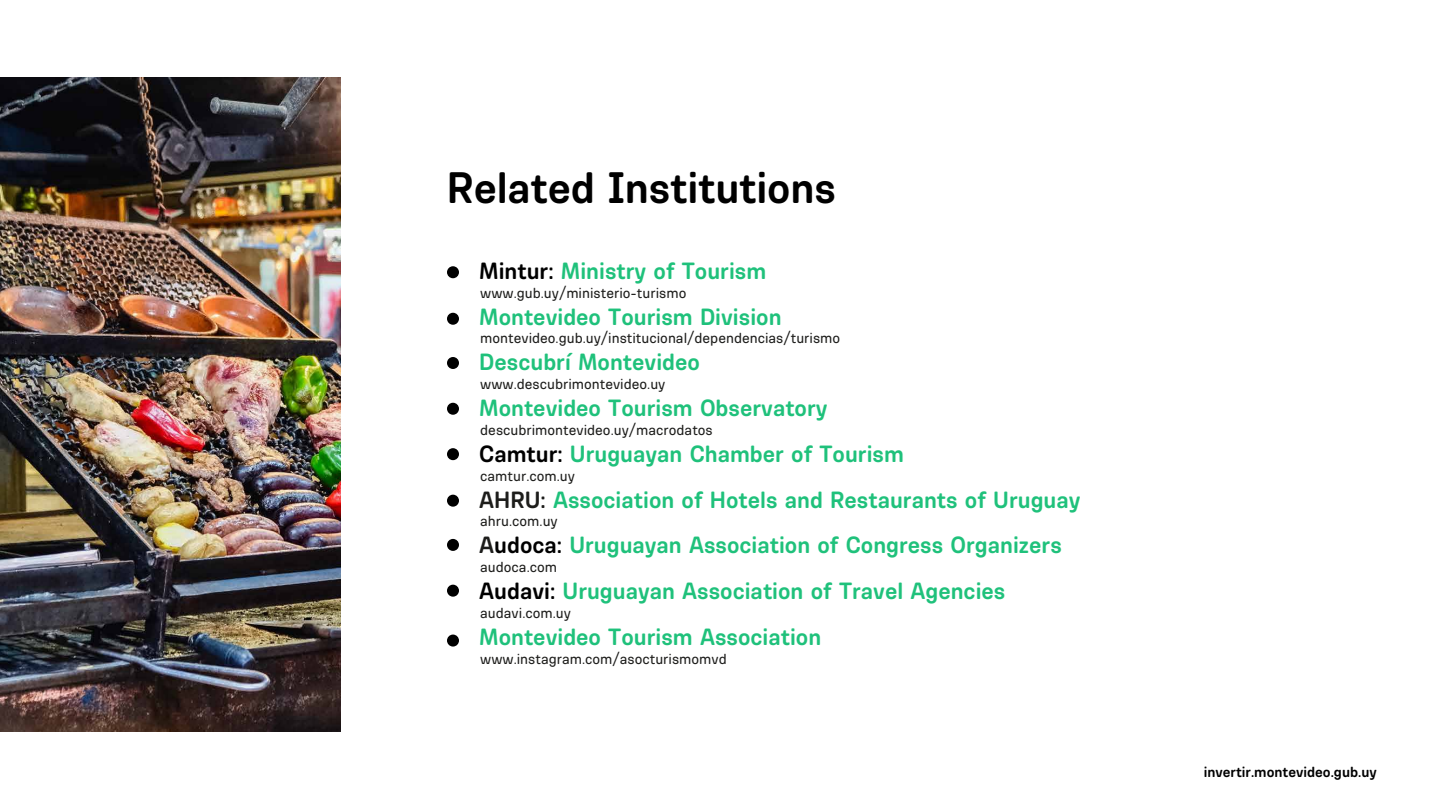
<style>
.page{position:relative;width:1440px;height:810px;background:#fff}
.page>*{position:absolute;margin:0;border:0;box-sizing:border-box;transform-origin:0 0}
.t1{font:700 45px "Ciudadana";letter-spacing:-.005em;color:#000}
.t2{font:700 24px/45.8px "Ciudadana";color:#1fc17b}
.t3{font:15px "Ciudadana";color:#1d1d1b}
.t4{font:700 15px "Ciudadana";color:#000}
.s1{color:#000}
.s2{color:#1d1d1b}
</style>
<div class="page">
<img style="left:0;top:77px;width:340px;height:655px">
<div style="left:447px;top:266px;width:12px;height:12px;background:#000;border-radius:50%"></div>
<div style="left:447px;top:313px;width:12px;height:12px;background:#000;border-radius:50%"></div>
<div style="left:447px;top:357px;width:12px;height:12px;background:#000;border-radius:50%"></div>
<div style="left:447px;top:403px;width:12px;height:12px;background:#000;border-radius:50%"></div>
<div style="left:447px;top:448px;width:12px;height:12px;background:#000;border-radius:50%"></div>
<div style="left:447px;top:495px;width:12px;height:12px;background:#000;border-radius:50%"></div>
<div style="left:447px;top:539px;width:12px;height:12px;background:#000;border-radius:50%"></div>
<div style="left:447px;top:585px;width:12px;height:12px;background:#000;border-radius:50%"></div>
<div style="left:447px;top:635px;width:12px;height:12px;background:#000;border-radius:50%"></div>
<h1 class="t1" style="left:447px;top:160px;width:390px">Related Institutions</h1>
<p class="t2" style="left:479px;top:247px;width:603px"><span class="s1">Mintur:</span> Ministry of Tourism<br>Montevideo Tourism Division<br>Descubrí Montevideo<br>Montevideo Tourism Observatory<br><span class="s1">Camtur:</span> Uruguayan Chamber of Tourism<br><span class="s2">AHRU:</span> Association of Hotels and Restaurants of Uruguay <span class="s2">A</span><span class="s1">udoca:</span> Uruguayan Association of Congress Organizers <span class="s1">Audavi:</span> Uruguayan Association of Travel Agencies Montevideo Tourism Association</p>
<p class="t3" style="left:480px;top:284px;width:208px">www.gub.uy/ministerio-turismo</p>
<p class="t3" style="left:480px;top:329px;width:362px">montevideo.gub.uy/institucional/dependencias/turismo</p>
<p class="t3" style="left:480px;top:375px;width:187px">www.descubrimontevideo.uy</p>
<p class="t3" style="left:480px;top:421px;width:234px">descubrimontevideo.uy/macrodatos</p>
<p class="t3" style="left:480px;top:467px;width:96px">camtur.com.uy</p>
<p class="t3" style="left:480px;top:512px;width:79px">ahru.com.uy</p>
<p class="t3" style="left:480px;top:558px;width:78px">audoca.com</p>
<p class="t3" style="left:480px;top:604px;width:92px">audavi.com.uy</p>
<p class="t3" style="left:480px;top:650px;width:248px">www.instagram.com/asocturismomvd</p>
<p class="t4" style="left:1204px;top:762px;width:174px">invertir.montevideo.gub.uy</p>
</div>
